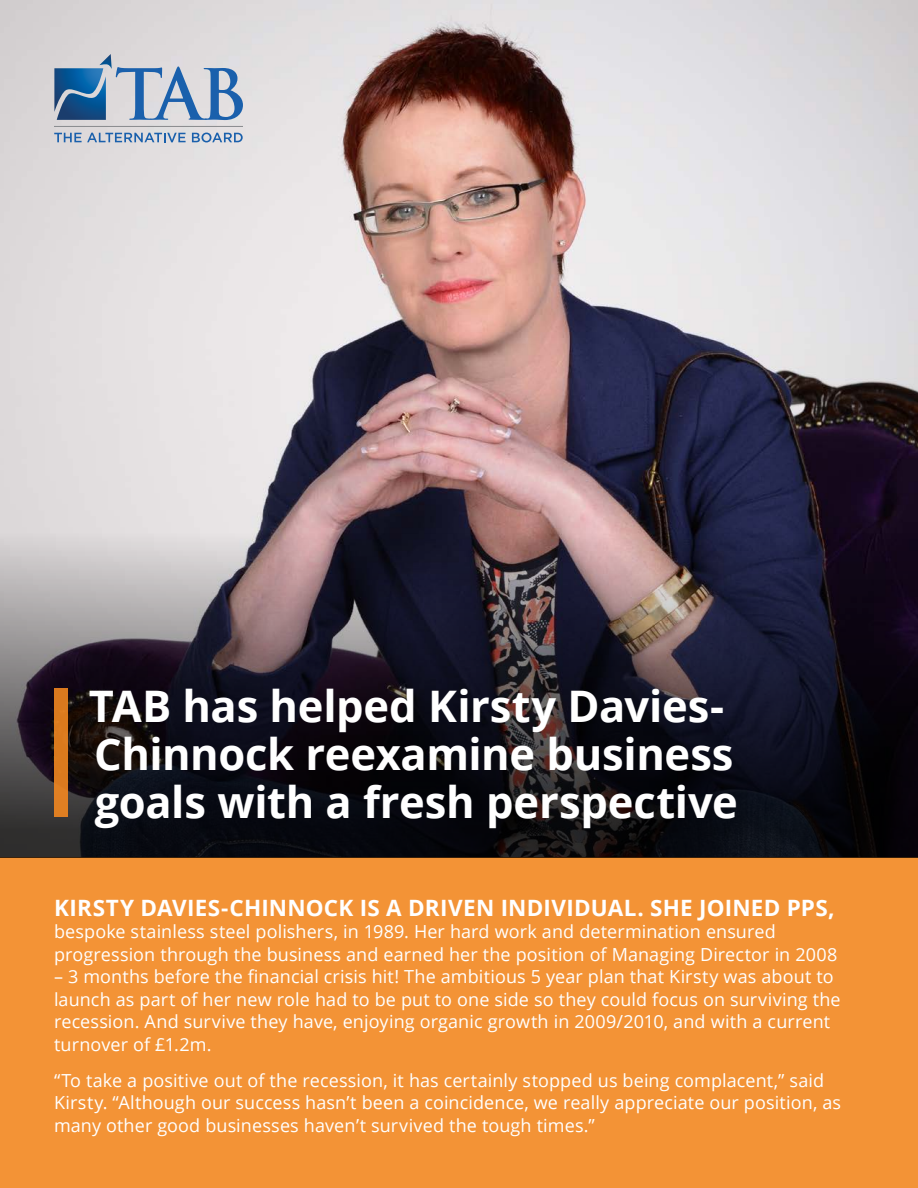
<style>
.page{position:relative;width:918px;height:1188px;background:#fff}
.page>*{position:absolute;margin:0;border:0;box-sizing:border-box;transform-origin:0 0}
.t1{font:700 43.5px/48px "Open Sans";letter-spacing:-.005em;color:#fff}
.t2{font:700 22.5px "Open Sans";letter-spacing:.005em;color:#fff}
.t3{font:18px/22.5px "Open Sans";letter-spacing:.005em;color:#fff}
</style>
<div class="page">
<img style="left:0;top:0;width:918px;height:498px">
<div style="left:0;top:857px;width:918px;height:331px;background:#f39336"></div>
<svg style="left:0;top:498px;width:918px;height:359px;background:#38333c"></svg>
<div style="left:54px;top:688px;width:14px;height:129px;background:#db7a1e"></div>
<svg style="left:54px;top:133px;width:132px;height:9px"></svg>
<svg style="left:192px;top:133px;width:51px;height:9px"></svg>
<hr style="left:54px;top:126px;width:189px;height:1px;background:#888a8d">
<svg style="left:54px;top:54px;width:189px;height:66px;background:#92aac4"></svg>
<h1 class="t1" style="left:89px;top:681px;width:650px">TAB has helped Kirsty Davies-<br>Chinnock reexamine business goals with a fresh perspective</h1>
<p class="t2" style="left:54px;top:891px;width:782px">KIRSTY DAVIES-CHINNOCK IS A DRIVEN INDIVIDUAL. SHE JOINED PPS,</p>
<p class="t3" style="left:54px;top:920px;width:785px">bespoke stainless steel polishers, in 1989. Her hard work and determination ensured progression through the business and earned her the position of Managing Director in 2008</p>
<p class="t3" style="left:54px;top:965px;width:788px">– 3 months before the financial crisis hit! The ambitious 5 year plan that Kirsty was about to launch as part of her new role had to be put to one side so they could focus on surviving the recession. And survive they have, enjoying organic growth in 2009/2010, and with a current turnover of £1.2m.</p>
<p class="t3" style="left:54px;top:1068px;width:789px">“To take a positive out of the recession, it has certainly stopped us being complacent,” said<br>Kirsty. “Although our success hasn’t been a coincidence, we really appreciate our position, as many other good businesses haven’t survived the tough times.”</p>
</div>
